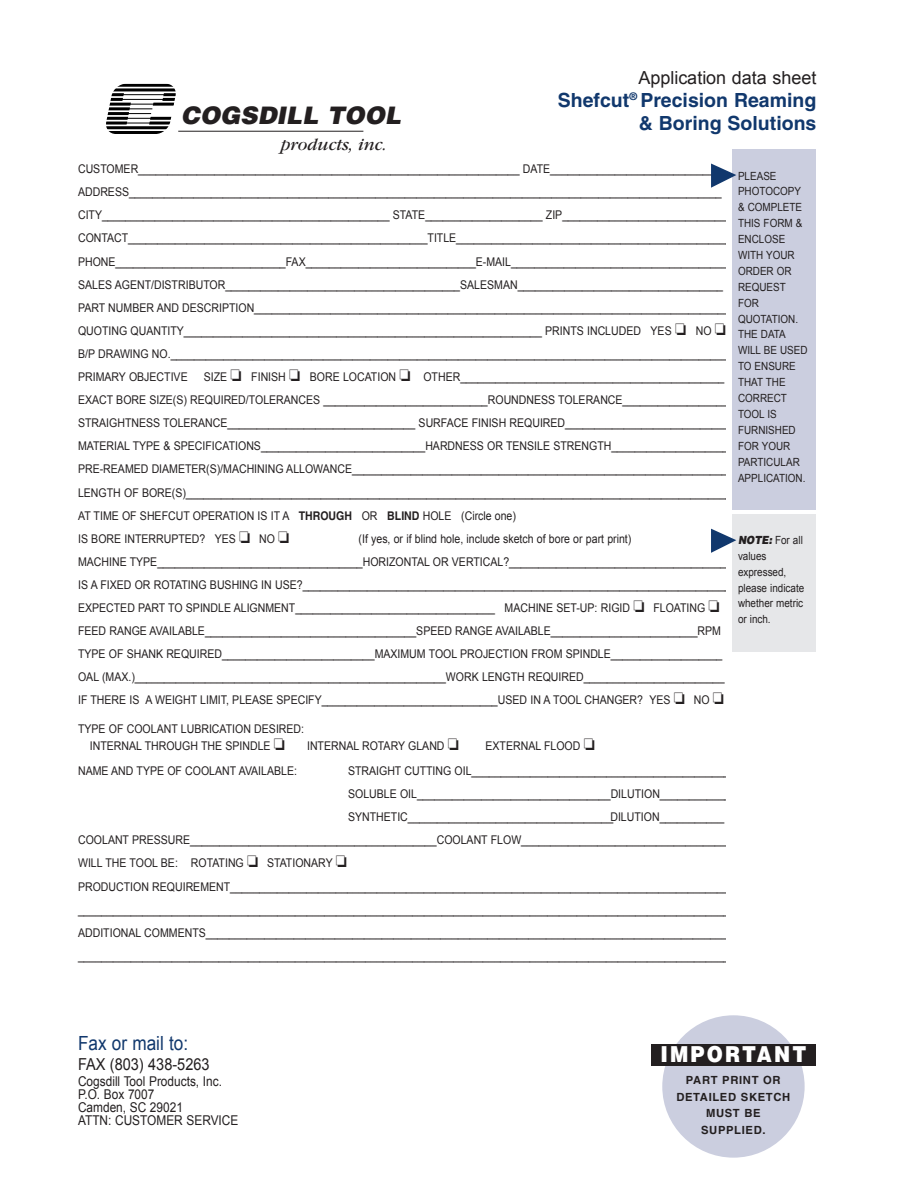
<style>
.page{position:relative;width:918px;height:1188px;background:#fff}
.page>*{position:absolute;margin:0;border:0;box-sizing:border-box;transform-origin:0 0}
.t1{font:italic 900 24.15px "Helvetica";color:#231f20}
.t2{font:900 22.05px "Helvetica";letter-spacing:.115em;color:#fff;scale:.88 1}
.t3{font:700 19.5px/23.4px "Helvetica";color:#11386d;text-align:right}
.t4{font:19.5px "Arial";color:#11386d;scale:.88 1}
.t5{font:18px "Arial";color:#231f20}
.t6{font:italic 18px "Garamond";color:#231f20}
.t7{font:16.5px "Arial";color:#231f20;scale:.88 1}
.t8{font:13.5px/13px "Arial";color:#231f20;scale:.88 1}
.t9{font:12px/23.1px "Arial";color:#231f20;scale:.88 1}
.t10{font:11.25px/15.9px "Arial";color:#231f20;scale:.88 1}
.t11{font:700 11.25px/16.5px "Helvetica";letter-spacing:.055em;color:#231f20;text-align:center}
.s1{font-size:11.25px}
.s2{font-family:"Helvetica";font-weight:700}
.s3{font-family:"Helvetica";font-weight:900;font-style:italic}
</style>
<div class="page">
<hr style="left:107px;top:84px;width:70px;height:3px;background:#000">
<hr style="left:106px;top:88px;width:71px;height:3px;background:#000">
<hr style="left:106px;top:93px;width:71px;height:3px;background:#000">
<hr style="left:105px;top:98px;width:72px;height:3px;background:#000">
<hr style="left:105px;top:103px;width:72px;height:3px;background:#000">
<hr style="left:105px;top:107px;width:72px;height:3px;background:#000">
<hr style="left:105px;top:112px;width:72px;height:3px;background:#000">
<hr style="left:105px;top:117px;width:72px;height:3px;background:#000">
<hr style="left:105px;top:122px;width:72px;height:3px;background:#000">
<hr style="left:105px;top:131px;width:69px;height:3px;background:#000">
<hr style="left:105px;top:126px;width:71px;height:3px;background:#000">
<div style="left:732px;top:149px;width:84px;height:361px;background:#cbcedf"></div>
<hr style="left:178px;top:131px;width:185px;height:1px;background:#231f20">
<svg style="left:711px;top:164px;width:25px;height:24px"></svg>
<div style="left:732px;top:514px;width:84px;height:137px;background:#e6e7e9"></div>
<svg style="left:711px;top:529px;width:25px;height:24px"></svg>
<div style="left:662px;top:1015px;width:143px;height:143px;background:#cbcedf;border-radius:50%"></div>
<div style="left:651px;top:1044px;width:165px;height:21px;background:#231f20"></div>
<h1 class="t1" style="left:181px;top:99px;width:227px">COGSDILL TOOL</h1>
<h3 class="t6" style="left:281px;top:136px;width:107px">products, inc.</h3>
<h3 class="t5" style="left:638px;top:68px;width:180px">Application data sheet</h3>
<h3 class="t3" style="left:558px;top:88px;width:260px">Shefcut<sup>®</sup> Precision Reaming &amp; Boring Solutions</h3>
<p class="t9" style="left:78px;top:157px;width:785px">CUSTOMER_________________________________________________________________ DATE_____________________________________ ADDRESS_____________________________________________________________________________________________________ CITY_________________________________________________ STATE____________________ ZIP_______________________________ CONTACT___________________________________________________TITLE__________________________________________________ PHONE_____________________________FAX_____________________________E-MAIL___________________________________________ SALES AGENT/DISTRIBUTOR________________________________________SALESMAN___________________________________<br>PART NUMBER AND DESCRIPTION____________________________________________________________________________________ QUOTING QUANTITY_____________________________________________________________ PRINTS INCLUDED YES ❏ NO ❏<br>B/P DRAWING NO._______________________________________________________________________________________________ PRIMARY OBJECTIVE</p>
<p class="t10" style="left:738px;top:168px;width:80px">PLEASE<br>PHOTOCOPY &amp; COMPLETE<br>THIS FORM &amp;<br>ENCLOSE<br>WITH YOUR<br>ORDER OR<br>REQUEST<br>FOR<br>QUOTATION.<br>THE DATA<br>WILL BE USED<br>TO ENSURE<br>THAT THE<br>CORRECT<br>TOOL IS<br>FURNISHED</p>
<p class="t10" style="left:738px;top:454px;width:78px">PARTICULAR<br>APPLICATION.</p>
<p class="t9" style="left:78px;top:365px;width:811px;text-indent:126px">SIZE ❏ FINISH ❏ BORE LOCATION ❏ OTHER_____________________________________________<br>EXACT BORE SIZE(S) REQUIRED/TOLERANCES ____________________________ROUNDNESS TOLERANCE____________________ STRAIGHTNESS TOLERANCE________________________________ SURFACE FINISH REQUIRED______________________________ MATERIAL TYPE &amp; SPECIFICATIONS____________________________HARDNESS OR TENSILE STRENGTH_____________________ <span class="s1">FOR YOUR </span>PRE-REAMED DIAMETER(S)/MACHINING ALLOWANCE_________________________________________________________________<br>LENGTH OF BORE(S)_______________________________________________________________________________________________<br>AT TIME OF SHEFCUT OPERATION IS IT A <span class="s2">THROUGH</span> OR <span class="s2">BLIND</span> HOLE (Circle one)<br>IS BORE INTERRUPTED? YES ❏ NO ❏</p>
<p class="t9" style="left:78px;top:527px;width:772px;text-indent:281px">(If yes, or if blind hole, include sketch of bore or part print)<br>MACHINE TYPE___________________________________HORIZONTAL OR VERTICAL?__________________________________________ IS A FIXED OR ROTATING BUSHING IN USE?____________________________________________________________________________ EXPECTED PART TO SPINDLE ALIGNMENT__________________________________ MACHINE SET-UP: RIGID ❏ FLOATING ❏<br>FEED RANGE AVAILABLE____________________________________SPEED RANGE AVAILABLE_________________________RPM<br>TYPE OF SHANK REQUIRED__________________________MAXIMUM TOOL PROJECTION FROM SPINDLE___________________<br>OAL (MAX.)_____________________________________________________WORK LENGTH REQUIRED________________________<br>IF THERE IS A WEIGHT LIMIT, PLEASE SPECIFY______________________________USED IN A TOOL CHANGER? YES ❏ NO ❏</p>
<p class="t9" style="left:90px;top:720px;width:245px;line-height:17px;text-indent:-12px">TYPE OF COOLANT LUBRICATION DESIRED:<br>INTERNAL THROUGH THE SPINDLE ❏</p>
<p class="t10" style="left:738px;top:532px;width:77px"><span class="s3">NOTE:</span>For all values expressed, please indicate whether metric or inch.</p>
<p class="t9" style="left:307px;top:734px;width:174px">INTERNAL ROTARY GLAND ❏</p>
<p class="t9" style="left:486px;top:734px;width:126px">EXTERNAL FLOOD ❏</p>
<p class="t9" style="left:78px;top:759px;width:250px">NAME AND TYPE OF COOLANT AVAILABLE:</p>
<p class="t9" style="left:348px;top:759px;width:449px">STRAIGHT CUTTING OIL______________________________________________</p>
<p class="t9" style="left:348px;top:782px;width:436px">SOLUBLE OIL_________________________________DILUTION____________</p>
<p class="t9" style="left:348px;top:806px;width:429px">SYNTHETIC___________________________________DILUTION___________</p>
<p class="t9" style="left:78px;top:829px;width:745px">COOLANT PRESSURE__________________________________________COOLANT FLOW____________________________________</p>
<p class="t9" style="left:78px;top:852px;width:307px">WILL THE TOOL BE: ROTATING ❏ STATIONARY ❏</p>
<p class="t9" style="left:78px;top:875px;width:741px">PRODUCTION REQUIREMENT_____________________________________________________________________________________</p>
<p class="t9" style="left:78px;top:898px;width:742px">_______________________________________________________________________________________________________________</p>
<p class="t9" style="left:78px;top:921px;width:747px">ADDITIONAL COMMENTS__________________________________________________________________________________________</p>
<p class="t9" style="left:78px;top:944px;width:748px">________________________________________________________________________________________________________________</p>
<h3 class="t4" style="left:78px;top:1033px;width:127px">Fax or mail to:</h3>
<h3 class="t7" style="left:78px;top:1054px;width:151px">FAX (803) 438-5263</h3>
<p class="t8" style="left:78px;top:1074px;width:184px">Cogsdill Tool Products, Inc.<br>P.O. Box 7007<br>Camden, SC 29021<br>ATTN: CUSTOMER SERVICE</p>
<h2 class="t2" style="left:660px;top:1040px;width:167px">IMPORTANT</h2>
<p class="t11" style="left:676px;top:1072px;width:115px">PART PRINT OR<br>DETAILED SKETCH<br>MUST BE<br>SUPPLIED.</p>
</div>
